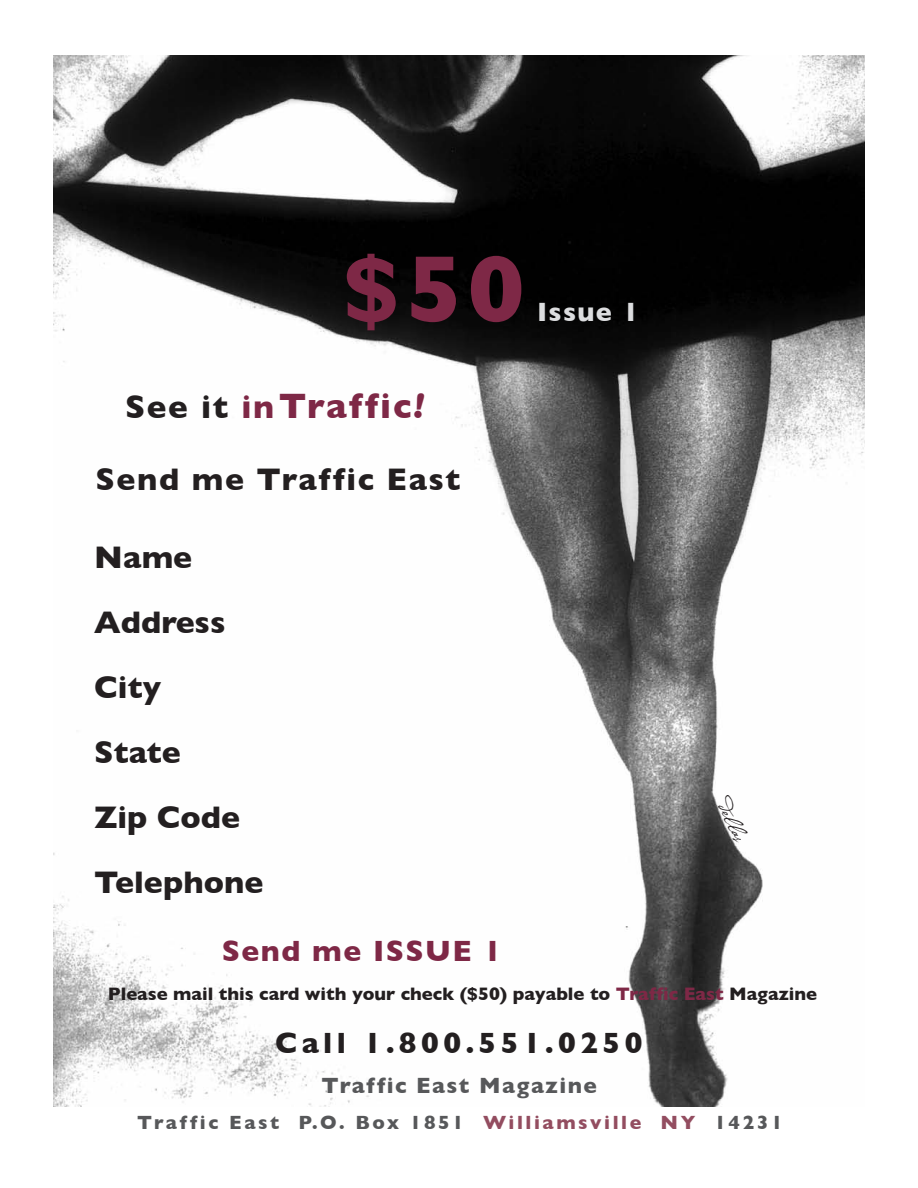
<style>
.page{position:relative;width:918px;height:1188px;background:#fff}
.page>*{position:absolute;margin:0;border:0;box-sizing:border-box;transform-origin:0 0}
.t1{font:700 95.55px "Gill Sans";color:#7e2846}
.t2{font:700 36px "Gill Sans";letter-spacing:.05em;color:#7e2846}
.t3{font:700 31.8px/64.9px "Gill Sans";color:#231f20}
.t4{font:700 31.8px "Gill Sans";letter-spacing:.05em;color:#231f20}
.t5{font:700 29.85px "Gill Sans";letter-spacing:.15em;color:#231f20}
.t6{font:700 29.85px "Gill Sans";letter-spacing:.05em;color:#7e2846}
.t7{font:700 27px "Gill Sans";letter-spacing:.05em;color:#dcdddf}
.t8{font:700 22.5px "Gill Sans";letter-spacing:.065em;color:#57585a}
.t9{font:21.15px "P22 Cezanne";color:#231f20}
.t10{font:700 19.5px "Gill Sans";letter-spacing:.13em;color:#57585a}
.t11{font:700 18.45px "Gill Sans";color:#231f20}
.s1{font-size:33px;color:#231f20}
.s2{font-size:33px}
.s3{font-style:italic}
.s4{color:#7e2846}
.s5{color:#934d60}
</style>
<div class="page">
<img style="left:53px;top:56px;width:812px;height:1050px">
<h1 class="t1" style="left:342px;top:233px;width:184px">$50</h1>
<h3 class="t7" style="left:537px;top:296px;width:103px">Issue 1</h3>
<h2 class="t2" style="left:125px;top:384px;width:301px"><span class="s1">See it</span> <span class="s2">in</span>Traffic<span class="s3">!</span></h2>
<h3 class="t4" style="left:96px;top:461px;width:366px">Send me Traffic East</h3>
<h3 class="t3" style="left:94px;top:525px;width:170px">Name<br>Address<br>City<br>State<br>Zip Code<br>Telephone</h3>
<h3 class="t6" style="left:222px;top:934px;width:281px">Send me ISSUE 1</h3>
<p class="t9" style="left:736px;top:797px;width:42px;rotate:63deg">dellas</p>
<p class="t11" style="left:108px;top:983px;width:711px">Please mail this card with your check ($50) payable to <span class="s4">Traffic East</span> Magazine</p>
<h3 class="t5" style="left:275px;top:1025px;width:369px">Call 1.800.551.0250</h3>
<p class="t8" style="left:322px;top:1072px;width:277px">Traffic East Magazine</p>
<p class="t10" style="left:137px;top:1111px;width:647px">Traffic East P.O. Box 1851 <span class="s5">Williamsville NY</span> 14231</p>
</div>
